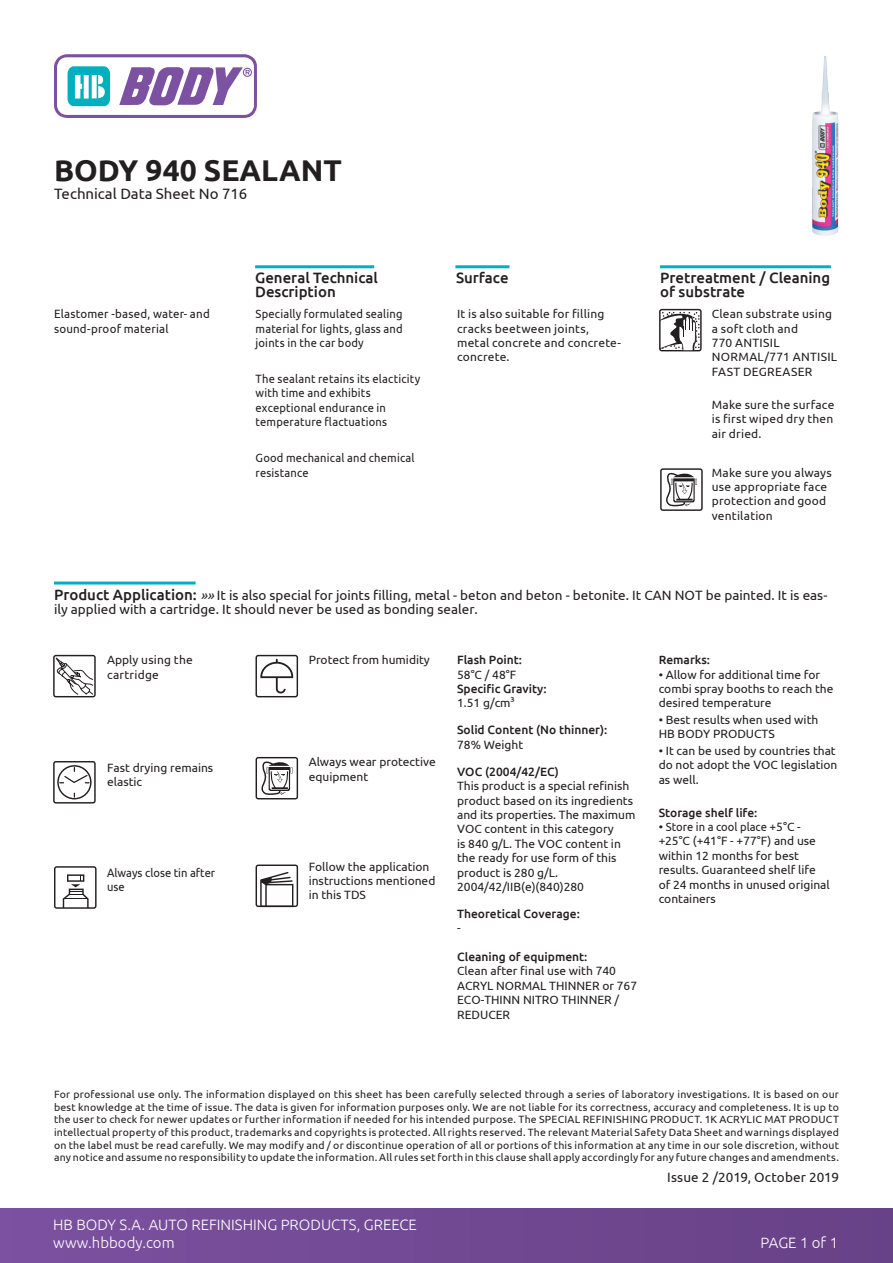
<style>
.page{position:relative;width:893px;height:1263px;background:#fff}
.page>*{position:absolute;margin:0;border:0;box-sizing:border-box;transform-origin:0 0}
.t1{font:700 30px "Ubuntu";color:#231f20}
.t2{font:500 15px/13.5px "Ubuntu";color:#231f20}
.t3{font:300 15px "Ubuntu";color:#fff}
.t4{font:15px "Ubuntu";color:#231f20}
.t5{font:13.5px/14.4px "Ubuntu";color:#231f20}
.t6{font:12px/14.4px "Ubuntu";color:#231f20}
.t7{font:12px "Ubuntu";color:#231f20;scale:.93 1}
.t8{font:500 12px/14.4px "Ubuntu";color:#231f20}
.t9{font:12px "Ubuntu";letter-spacing:.02em;color:#231f20;scale:.93 1}
.t10{font:12px "Ubuntu";color:#231f20;scale:.96 1}
.t11{font:12px/14.4px "Ubuntu";letter-spacing:.025em;color:#231f20}
.t12{font:12px "Ubuntu";letter-spacing:.02em;color:#231f20}
.t13{font:10.5px/12.6px "Ubuntu";letter-spacing:.02em;color:#231f20;text-align:justify}
.s1{font-weight:500;font-size:15px}
.s2{font-style:italic}
.s3{font-weight:400}
</style>
<div class="page">
<div style="left:0;top:1209px;width:893px;height:54px;background:linear-gradient(to right,#7c51a0,#674187)"></div>
<svg style="left:54px;top:54px;width:203px;height:64px"></svg>
<hr style="left:54px;top:581px;width:142px;height:3px;background:#00b0be">
<svg style="left:659px;top:309px;width:43px;height:42px"></svg>
<svg style="left:660px;top:468px;width:43px;height:43px"></svg>
<hr style="left:255px;top:265px;width:119px;height:3px;background:#00b0be">
<hr style="left:455px;top:265px;width:54px;height:3px;background:#00b0be">
<hr style="left:660px;top:265px;width:171px;height:3px;background:#00b0be">
<img style="left:812px;top:56px;width:27px;height:180px">
<svg style="left:53px;top:761px;width:43px;height:42px"></svg>
<svg style="left:256px;top:757px;width:42px;height:42px"></svg>
<svg style="left:256px;top:864px;width:42px;height:43px"></svg>
<svg style="left:54px;top:866px;width:43px;height:43px"></svg>
<svg style="left:255px;top:655px;width:43px;height:42px"></svg>
<svg style="left:53px;top:654px;width:43px;height:43px"></svg>
<p class="t1" style="left:54px;top:152px;width:289px">BODY 940 SEALANT</p>
<p class="t4" style="left:54px;top:185px;width:195px">Technical Data Sheet No 716</p>
<p class="t10" style="left:54px;top:307px;width:164px">Elastomer -based, water- and</p>
<p class="t10" style="left:54px;top:321px;width:121px">sound-proof material</p>
<p class="t2" style="left:255px;top:271px;width:124px">General Technical</p>
<p class="t2" style="left:255px;top:284px;width:82px">Description</p>
<p class="t7" style="left:256px;top:307px;width:160px">Specially formulated sealing</p>
<p class="t7" style="left:256px;top:321px;width:160px">material for lights, glass and</p>
<p class="t9" style="left:256px;top:335px;width:118px">joints in the car body</p>
<p class="t7" style="left:256px;top:371px;width:179px">The sealant retains its elacticity</p>
<p class="t9" style="left:256px;top:386px;width:125px">with time and exhibits</p>
<p class="t7" style="left:256px;top:400px;width:142px">exceptional endurance in</p>
<p class="t7" style="left:256px;top:415px;width:143px">temperature flactuations</p>
<p class="t9" style="left:256px;top:451px;width:173px">Good mechanical and chemical</p>
<p class="t7" style="left:256px;top:465px;width:59px">resistance</p>
<p class="t2" style="left:456px;top:271px;width:54px">Surface</p>
<p class="t2" style="left:660px;top:271px;width:172px">Pretreatment / Cleaning of substrate</p>
<p class="t6" style="left:457px;top:306px;width:166px">It is also suitable for filling cracks beetween joints, metal concrete and concrete&shy;concrete.</p>
<p class="t6" style="left:712px;top:306px;width:122px">Clean substrate using a soft cloth and</p>
<p class="t11" style="left:712px;top:335px;width:127px">770 ANTISIL<br>NORMAL/771 ANTISIL<br>FAST DEGREASER</p>
<p class="t6" style="left:712px;top:397px;width:124px">Make sure the surface</p>
<p class="t6" style="left:712px;top:411px;width:123px">is first wiped dry then air dried.</p>
<p class="t6" style="left:712px;top:465px;width:122px">Make sure you always use appropriate face protection and good ventilation</p>
<p class="t5" style="left:54px;top:587px;width:775px"><span class="s1">Product Application:</span> <span class="s2">»»</span> It is also special for joints filling, metal - beton and beton - betonite. It CAN NOT be painted. It is eas&shy;ily applied with a cartridge. It should never be used as bonding sealer.</p>
<p class="t6" style="left:107px;top:652px;width:87px">Apply using the</p>
<p class="t12" style="left:107px;top:667px;width:53px">cartridge</p>
<p class="t6" style="left:107px;top:760px;width:108px">Fast drying remains elastic</p>
<p class="t7" style="left:107px;top:865px;width:118px">Always close tin after</p>
<p class="t7" style="left:107px;top:880px;width:20px">use</p>
<p class="t6" style="left:309px;top:652px;width:123px">Protect from humidity</p>
<p class="t6" style="left:309px;top:754px;width:129px">Always wear protective equipment</p>
<p class="t6" style="left:309px;top:859px;width:128px">Follow the application instructions mentioned in this TDS</p>
<p class="t8" style="left:457px;top:652px;width:67px">Flash Point:<br><span class="s3">58°C / 48°F</span></p>
<p class="t8" style="left:457px;top:681px;width:91px">Specific Gravity:</p>
<p class="t6" style="left:457px;top:695px;width:59px">1.51 g/cm3</p>
<p class="t8" style="left:457px;top:722px;width:152px">Solid Content (No thinner):</p>
<p class="t6" style="left:457px;top:737px;width:68px">78% Weight</p>
<p class="t8" style="left:457px;top:764px;width:103px">VOC (2004/42/EC)</p>
<p class="t6" style="left:457px;top:778px;width:177px">This product is a special refinish product based on its ingredients</p>
<p class="t6" style="left:457px;top:807px;width:180px">and its properties. The maximum</p>
<p class="t6" style="left:457px;top:821px;width:158px">VOC content in this category</p>
<p class="t6" style="left:457px;top:836px;width:165px">is 840 g/L. The VOC content in</p>
<p class="t6" style="left:457px;top:850px;width:161px">the ready for use form of this</p>
<p class="t6" style="left:457px;top:865px;width:102px">product is 280 g/L.</p>
<p class="t6" style="left:457px;top:879px;width:128px">2004/42/IIB(e)(840)280</p>
<p class="t8" style="left:457px;top:906px;width:124px">Theoretical Coverage:</p>
<p class="t6" style="left:457px;top:920px;width:5px">-</p>
<p class="t8" style="left:457px;top:949px;width:132px">Cleaning of equipment:</p>
<p class="t6" style="left:457px;top:963px;width:182px">Clean after final use with 740<br>ACRYL NORMAL THINNER or 767<br>ECO-THINN NITRO THINNER /<br>REDUCER</p>
<p class="t8" style="left:659px;top:652px;width:53px">Remarks:</p>
<p class="t6" style="left:659px;top:667px;width:176px">• Allow for additional time for combi spray booths to reach the desired temperature</p>
<p class="t6" style="left:659px;top:712px;width:161px">• Best results when used with</p>
<p class="t6" style="left:659px;top:726px;width:118px">HB BODY PRODUCTS</p>
<p class="t6" style="left:659px;top:743px;width:180px">• It can be used by countries that do not adopt the VOC legislation as well.</p>
<p class="t8" style="left:659px;top:805px;width:100px">Storage shelf life:</p>
<p class="t6" style="left:659px;top:819px;width:173px">• Store in a cool place +5°C - +25°C (+41°F - +77°F) and use within 12 months for best results. Guaranteed shelf life of 24 months in unused original containers</p>
<p class="t13" style="left:54px;top:1088px;width:786px">For professional use only. The information displayed on this sheet has been carefully selected through a series of laboratory investigations. It is based on our best knowledge at the time of issue. The data is given for information purposes only. We are not liable for its correctness, accuracy and completeness. It is up to the user to check for newer updates or further information if needed for his intended purpose. The SPECIAL REFINISHING PRODUCT. 1K ACRYLIC MAT PRODUCT intellectual property of this product, trademarks and copyrights is protected. All rights reserved. The relevant Material Safety Data Sheet and warnings displayed on the label must be read carefully. We may modify and / or discontinue operation of all or portions of this information at any time in our sole discretion, without any notice and assume no responsibility to update the information. All rules set forth in this clause shall apply accordingly for any future changes and amendments.</p>
<p class="t5" style="left:667px;top:1170px;width:173px">Issue 2 /2019, October 2019</p>
<p class="t3" style="left:53px;top:1216px;width:365px">HB BODY S.A. AUTO REFINISHING PRODUCTS, GREECE</p>
<p class="t3" style="left:53px;top:1234px;width:123px">www.hbbody.com</p>
<p class="t3" style="left:761px;top:1234px;width:79px">PAGE 1 of 1</p>
</div>
